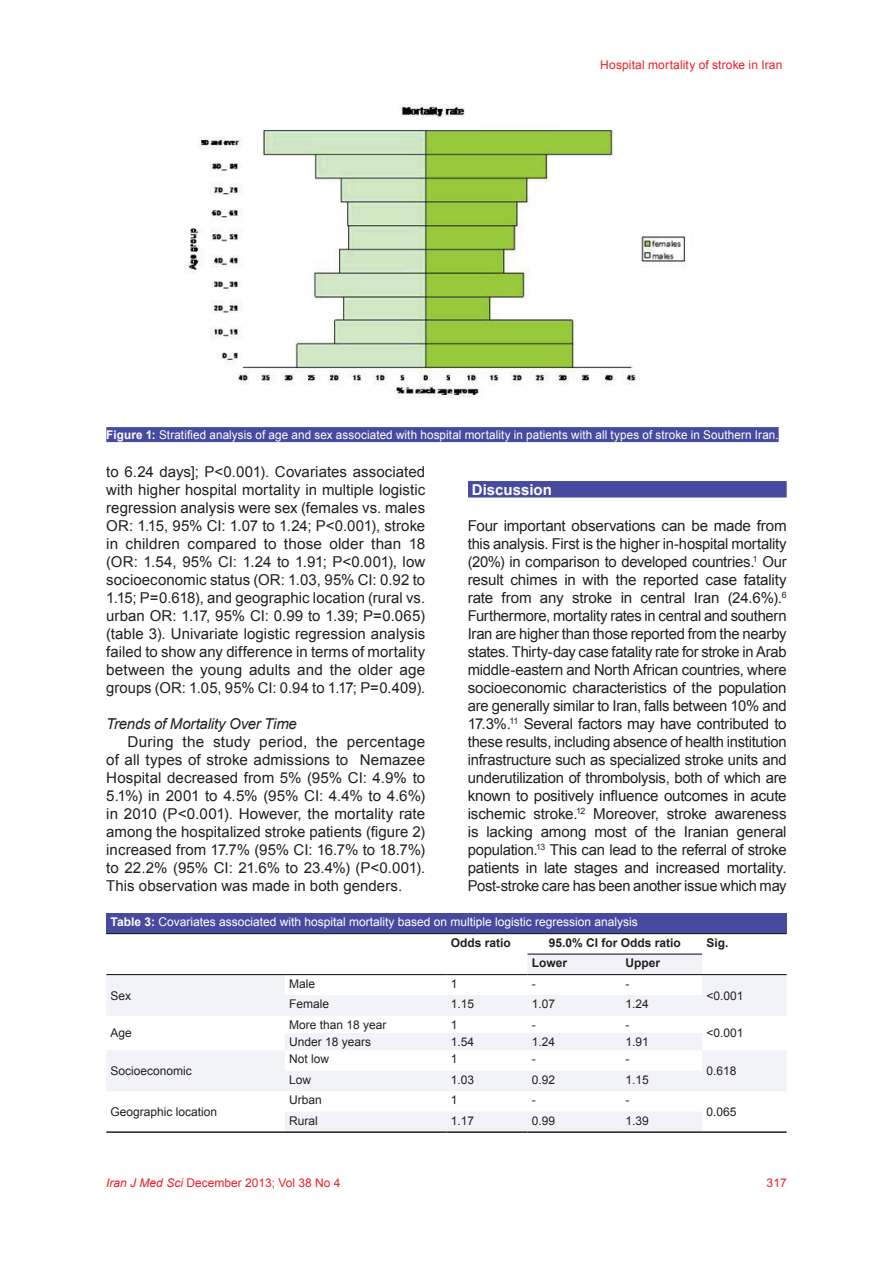
<style>
.page{position:relative;width:893px;height:1263px;background:#fff}
.page>*{position:absolute;margin:0;border:0;box-sizing:border-box;transform-origin:0 0}
.t1{font:15px/18px "Arial";color:#231f20;text-align:justify}
.t2{font:italic 15px "Arial";letter-spacing:-.015em;color:#231f20}
.t3{font:700 15px "Arial";color:#fff}
.t4{font:12px/20.4px "Arial";letter-spacing:.005em;color:#fff}
.t5{font:12px "Arial";color:#231f20}
.t6{font:12px "Arial";letter-spacing:.01em;color:#ee1d23}
.t7{font:700 12px "Arial";color:#231f20}
.s1{font-weight:700}
.s2{font-weight:700;color:#231f20}
.s3{font-style:italic}
</style>
<div class="page">
<div style="left:468px;top:481px;width:319px;height:16px;background:#474b9f"></div>
<img style="left:188px;top:105px;width:498px;height:293px">
<div style="left:106px;top:427px;width:673px;height:15px;background:#474b9f"></div>
<div style="left:106px;top:913px;width:681px;height:21px;background:#474b9f"></div>
<svg style="left:106px;top:954px;width:681px;height:177px"></svg>
<hr style="left:106px;top:933px;width:179px;height:1px;background:#231f20">
<hr style="left:285px;top:933px;width:161px;height:1px;background:#231f20">
<hr style="left:446px;top:933px;width:81px;height:1px;background:#231f20">
<hr style="left:106px;top:974px;width:179px;height:1px;background:#231f20">
<hr style="left:285px;top:974px;width:161px;height:1px;background:#231f20">
<hr style="left:446px;top:974px;width:81px;height:1px;background:#231f20">
<hr style="left:527px;top:933px;width:94px;height:1px;background:#231f20">
<hr style="left:621px;top:933px;width:81px;height:1px;background:#231f20">
<hr style="left:702px;top:933px;width:85px;height:1px;background:#231f20">
<hr style="left:527px;top:953px;width:94px;height:2px;background:#231f20">
<hr style="left:621px;top:953px;width:81px;height:2px;background:#231f20">
<hr style="left:527px;top:974px;width:94px;height:1px;background:#231f20">
<hr style="left:621px;top:974px;width:81px;height:1px;background:#231f20">
<hr style="left:702px;top:974px;width:85px;height:1px;background:#231f20">
<hr style="left:106px;top:1131px;width:179px;height:2px;background:#231f20">
<hr style="left:702px;top:1131px;width:85px;height:2px;background:#231f20">
<hr style="left:285px;top:1131px;width:161px;height:2px;background:#231f20">
<hr style="left:446px;top:1131px;width:81px;height:2px;background:#231f20">
<hr style="left:527px;top:1131px;width:94px;height:2px;background:#231f20">
<hr style="left:621px;top:1131px;width:81px;height:2px;background:#231f20">
<p class="t6" style="left:600px;top:57px;width:184px">Hospital mortality of stroke in Iran</p>
<p class="t4" style="left:106px;top:425px;width:674px"><span class="s1">Figure 1:</span> Stratified analysis of age and sex associated with hospital mortality in patients with all types of stroke in Southern Iran.</p>
<p class="t1" style="left:106px;top:463px;width:320px">to 6.24 days]; P&lt;0.001). Covariates associated with higher hospital mortality in multiple logistic regression analysis were sex (females vs. males OR: 1.15, 95% CI: 1.07 to 1.24; P&lt;0.001), stroke in children compared to those older than 18 (OR: 1.54, 95% CI: 1.24 to 1.91; P&lt;0.001), low socioeconomic status (OR: 1.03, 95% CI: 0.92 to 1.15; P=0.618), and geographic location (rural vs. urban OR: 1.17, 95% CI: 0.99 to 1.39; P=0.065) (table 3). Univariate logistic regression analysis failed to show any difference in terms of mortality between the young adults and the older age groups (OR: 1.05, 95% CI: 0.94 to 1.17; P=0.409).</p>
<p class="t2" style="left:106px;top:714px;width:192px">Trends of Mortality Over Time</p>
<p class="t1" style="left:106px;top:733px;width:320px;text-indent:21px">During the study period, the percentage of all types of stroke admissions to Nemazee Hospital decreased from 5% (95% CI: 4.9% to 5.1%) in 2001 to 4.5% (95% CI: 4.4% to 4.6%) in 2010 (P&lt;0.001). However, the mortality rate among the hospitalized stroke patients (figure 2) increased from 17.7% (95% CI: 16.7% to 18.7%) to 22.2% (95% CI: 21.6% to 23.4%) (P&lt;0.001).<br>This observation was made in both genders.</p>
<p class="t3" style="left:472px;top:480px;width:82px">Discussion</p>
<p class="t1" style="left:468px;top:517px;width:320px">Four important observations can be made from this analysis. First is the higher in-hospital mortality (20%) in comparison to developed countries.<sup>1</sup> Our result chimes in with the reported case fatality rate from any stroke in central Iran (24.6%).<sup>6<br></sup>Furthermore, mortality rates in central and southern Iran are higher than those reported from the nearby states. Thirty-day case fatality rate for stroke in Arab middle-eastern and North African countries, where socioeconomic characteristics of the population are generally similar to Iran, falls between 10% and 17.3%.<sup>11</sup> Several factors may have contributed to these results, including absence of health institution infrastructure such as specialized stroke units and underutilization of thrombolysis, both of which are known to positively influence outcomes in acute ischemic stroke.<sup>12</sup> Moreover, stroke awareness is lacking among most of the Iranian general population.<sup>13</sup> This can lead to the referral of stroke patients in late stages and increased mortality.<br>Post-stroke care has been another issue which may</p>
<p class="t4" style="left:451px;top:912px;width:189px;text-indent:-340px"><span class="s1">Table 3:</span> Covariates associated with hospital mortality based on multiple logistic regression analysis<br><span class="s2">Odds ratio</span></p>
<p class="t7" style="left:549px;top:934px;width:134px">95.0% CI for Odds ratio</p>
<p class="t7" style="left:706px;top:934px;width:24px">Sig.</p>
<p class="t7" style="left:532px;top:955px;width:37px">Lower</p>
<p class="t7" style="left:625px;top:955px;width:36px">Upper</p>
<p class="t5" style="left:111px;top:987px;width:22px">Sex</p>
<p class="t5" style="left:111px;top:1025px;width:23px">Age</p>
<p class="t5" style="left:111px;top:1063px;width:83px">Socioeconomic</p>
<p class="t5" style="left:111px;top:1104px;width:108px">Geographic location</p>
<p class="t5" style="left:289px;top:975px;width:28px">Male</p>
<p class="t5" style="left:451px;top:975px;width:8px">1</p>
<p class="t5" style="left:532px;top:975px;width:5px">-</p>
<p class="t5" style="left:625px;top:975px;width:5px">-</p>
<p class="t5" style="left:289px;top:996px;width:42px">Female</p>
<p class="t5" style="left:451px;top:996px;width:25px">1.15</p>
<p class="t5" style="left:532px;top:996px;width:25px">1.07</p>
<p class="t5" style="left:625px;top:996px;width:25px">1.24</p>
<p class="t5" style="left:289px;top:1017px;width:99px">More than 18 year</p>
<p class="t5" style="left:451px;top:1017px;width:8px">1</p>
<p class="t5" style="left:532px;top:1017px;width:5px">-</p>
<p class="t5" style="left:625px;top:1017px;width:5px">-</p>
<p class="t5" style="left:289px;top:1034px;width:84px">Under 18 years</p>
<p class="t5" style="left:451px;top:1034px;width:25px">1.54</p>
<p class="t5" style="left:532px;top:1034px;width:25px">1.24</p>
<p class="t5" style="left:625px;top:1034px;width:25px">1.91</p>
<p class="t5" style="left:289px;top:1051px;width:42px">Not low</p>
<p class="t5" style="left:451px;top:1051px;width:8px">1</p>
<p class="t5" style="left:532px;top:1051px;width:5px">-</p>
<p class="t5" style="left:625px;top:1051px;width:5px">-</p>
<p class="t5" style="left:289px;top:1071px;width:24px">Low</p>
<p class="t5" style="left:451px;top:1071px;width:25px">1.03</p>
<p class="t5" style="left:532px;top:1071px;width:25px">0.92</p>
<p class="t5" style="left:625px;top:1071px;width:25px">1.15</p>
<p class="t5" style="left:289px;top:1092px;width:34px">Urban</p>
<p class="t5" style="left:451px;top:1092px;width:8px">1</p>
<p class="t5" style="left:532px;top:1092px;width:5px">-</p>
<p class="t5" style="left:625px;top:1092px;width:5px">-</p>
<p class="t5" style="left:289px;top:1112px;width:30px">Rural</p>
<p class="t5" style="left:451px;top:1112px;width:25px">1.17</p>
<p class="t5" style="left:532px;top:1112px;width:25px">0.99</p>
<p class="t5" style="left:625px;top:1112px;width:25px">1.39</p>
<p class="t6" style="left:106px;top:1175px;width:236px"><span class="s3">Iran J Med Sci</span> December 2013; Vol 38 No 4</p>
<p class="t5" style="left:706px;top:987px;width:39px">&lt;0.001</p>
<p class="t5" style="left:706px;top:1025px;width:39px">&lt;0.001</p>
<p class="t5" style="left:706px;top:1063px;width:32px">0.618</p>
<p class="t5" style="left:706px;top:1104px;width:32px">0.065</p>
<p class="t6" style="left:767px;top:1175px;width:22px">317</p>
</div>
